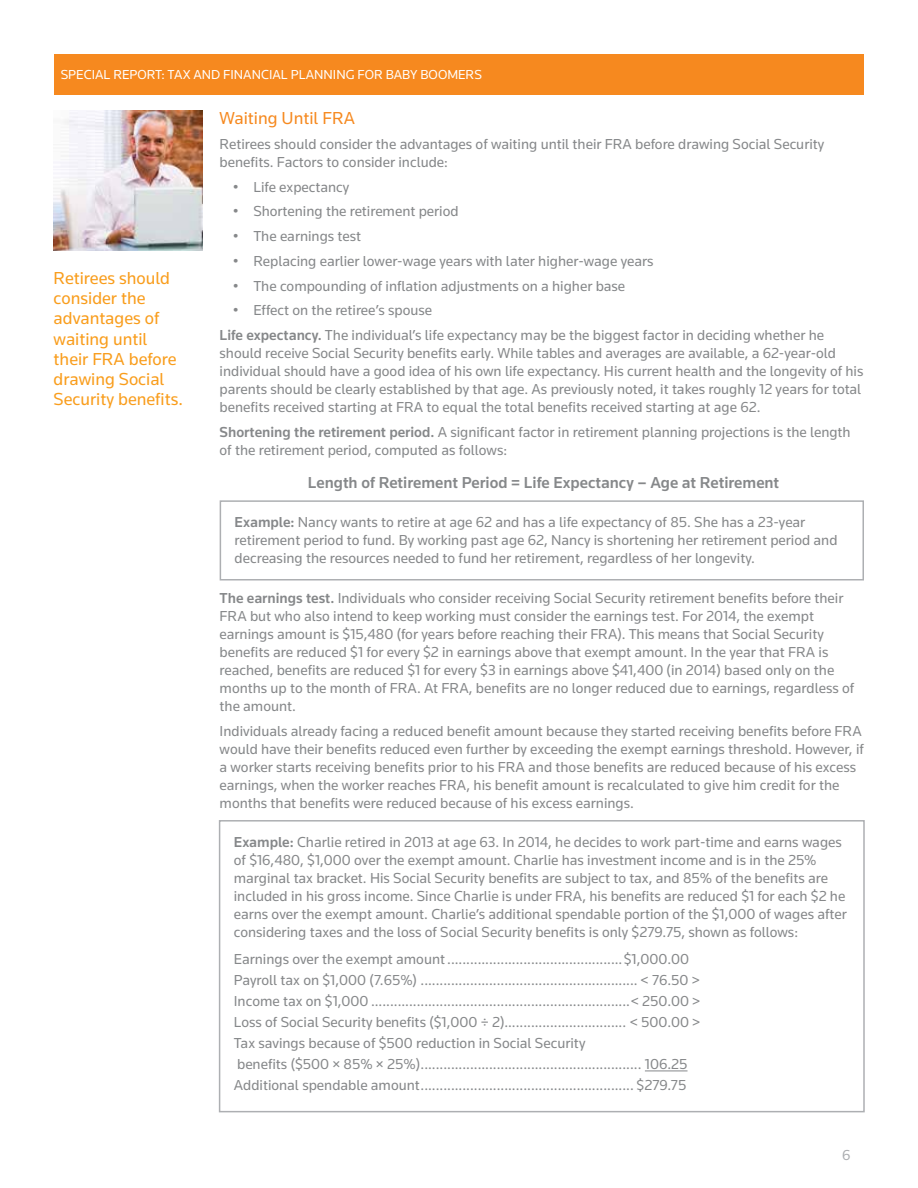
<style>
.page{position:relative;width:918px;height:1188px;background:#fff}
.page>*{position:absolute;margin:0;border:0;box-sizing:border-box;transform-origin:0 0}
.t1{font:18px/20.2px "Knowledge";color:#f99d1c}
.t2{font:18px "Knowledge";color:#f6891f}
.t3{font:500 16.5px "Knowledge";color:#86888a}
.t4{font:15px/18px "Knowledge";color:#86888a}
.t5{font:15px "Knowledge";color:#acaeb1}
.t6{font:13.5px "Knowledge";color:#fff}
.s1{font-weight:500}
</style>
<div class="page">
<div style="left:54px;top:54px;width:810px;height:40px;background:#f6891f"></div>
<img style="left:54px;top:110px;width:148px;height:141px">
<div style="left:220px;top:500px;width:644px;height:80px;border:2px solid #adafb2"></div>
<hr style="left:645px;top:1071px;width:43px;height:1px;background:#86888a">
<div style="left:219px;top:820px;width:646px;height:292px;border:2px solid #adafb2"></div>
<p class="t6" style="left:61px;top:67px;width:423px">SPECIAL REPORT: TAX AND FINANCIAL PLANNING FOR BABY BOOMERS</p>
<p class="t1" style="left:54px;top:268px;width:131px">Retirees should consider the advantages of waiting until their FRA before drawing Social<br>Security benefits.</p>
<p class="t2" style="left:220px;top:107px;width:137px">Waiting Until FRA</p>
<p class="t4" style="left:220px;top:135px;width:606px">Retirees should consider the advantages of waiting until their FRA before drawing Social Security benefits. Factors to consider include:</p>
<p class="t4" style="left:233px;top:177px;width:118px">• Life expectancy</p>
<p class="t4" style="left:233px;top:202px;width:227px">• Shortening the retirement period</p>
<p class="t4" style="left:233px;top:227px;width:130px">• The earnings test</p>
<p class="t4" style="left:233px;top:252px;width:422px">• Replacing earlier lower-wage years with later higher-wage years</p>
<p class="t4" style="left:233px;top:276px;width:394px">• The compounding of inflation adjustments on a higher base</p>
<p class="t4" style="left:220px;top:298px;width:606px;line-height:24.8px;text-indent:14px">• Effect on the retiree’s spouse<br><span class="s1">Life expectancy.</span> The individual’s life expectancy may be the biggest factor in deciding whether he</p>
<p class="t4" style="left:220px;top:344px;width:645px">should receive Social Security benefits early. While tables and averages are available, a 62-year-old individual should have a good idea of his own life expectancy. His current health and the longevity of his parents should be clearly established by that age. As previously noted, it takes roughly 12 years for total benefits received starting at FRA to equal the total benefits received starting at age 62.</p>
<p class="t4" style="left:220px;top:423px;width:633px"><span class="s1">Shortening the retirement period.</span> A significant factor in retirement planning projections is the length of the retirement period, computed as follows:</p>
<p class="t3" style="left:308px;top:472px;width:473px">Length of Retirement Period = Life Expectancy – Age at Retirement</p>
<p class="t4" style="left:235px;top:513px;width:604px"><span class="s1">Example:</span> Nancy wants to retire at age 62 and has a life expectancy of 85. She has a 23-year retirement period to fund. By working past age 62, Nancy is shortening her retirement period and decreasing the resources needed to fund her retirement, regardless of her longevity.</p>
<p class="t4" style="left:220px;top:589px;width:636px"><span class="s1">The earnings test.</span> Individuals who consider receiving Social Security retirement benefits before their FRA but who also intend to keep working must consider the earnings test. For 2014, the exempt earnings amount is $15,480 (for years before reaching their FRA). This means that Social Security benefits are reduced $1 for every $2 in earnings above that exempt amount. In the year that FRA is reached, benefits are reduced $1 for every $3 in earnings above $41,400 (in 2014) based only on the months up to the month of FRA. At FRA, benefits are no longer reduced due to earnings, regardless of the amount.</p>
<p class="t4" style="left:220px;top:721px;width:646px">Individuals already facing a reduced benefit amount because they started receiving benefits before FRA would have their benefits reduced even further by exceeding the exempt earnings threshold. However, if a worker starts receiving benefits prior to his FRA and those benefits are reduced because of his excess earnings, when the worker reaches FRA, his benefit amount is recalculated to give him credit for the months that benefits were reduced because of his excess earnings.</p>
<p class="t4" style="left:234px;top:832px;width:614px"><span class="s1">Example:</span> Charlie retired in 2013 at age 63. In 2014, he decides to work part-time and earns wages of $16,480, $1,000 over the exempt amount. Charlie has investment income and is in the 25% marginal tax bracket. His Social Security benefits are subject to tax, and 85% of the benefits are included in his gross income. Since Charlie is under FRA, his benefits are reduced $1 for each $2 he earns over the exempt amount. Charlie’s additional spendable portion of the $1,000 of wages after considering taxes and the loss of Social Security benefits is only $279.75, shown as follows:</p>
<p class="t4" style="left:234px;top:949px;width:468px;line-height:21px">Earnings over the exempt amount..............................................$1,000.00<br>Payroll tax on $1,000 (7.65%) ......................................................... &lt; 76.50 &gt; Income tax on $1,000 ....................................................................&lt; 250.00 &gt; Loss of Social Security benefits ($1,000 ÷ 2)................................ &lt; 500.00 &gt; Tax savings because of $500 reduction in Social Security<br>benefits ($500 × 85% × 25%).......................................................... 106.25<br>Additional spendable amount........................................................ $279.75</p>
<p class="t5" style="left:842px;top:1146px;width:10px">6</p>
</div>
